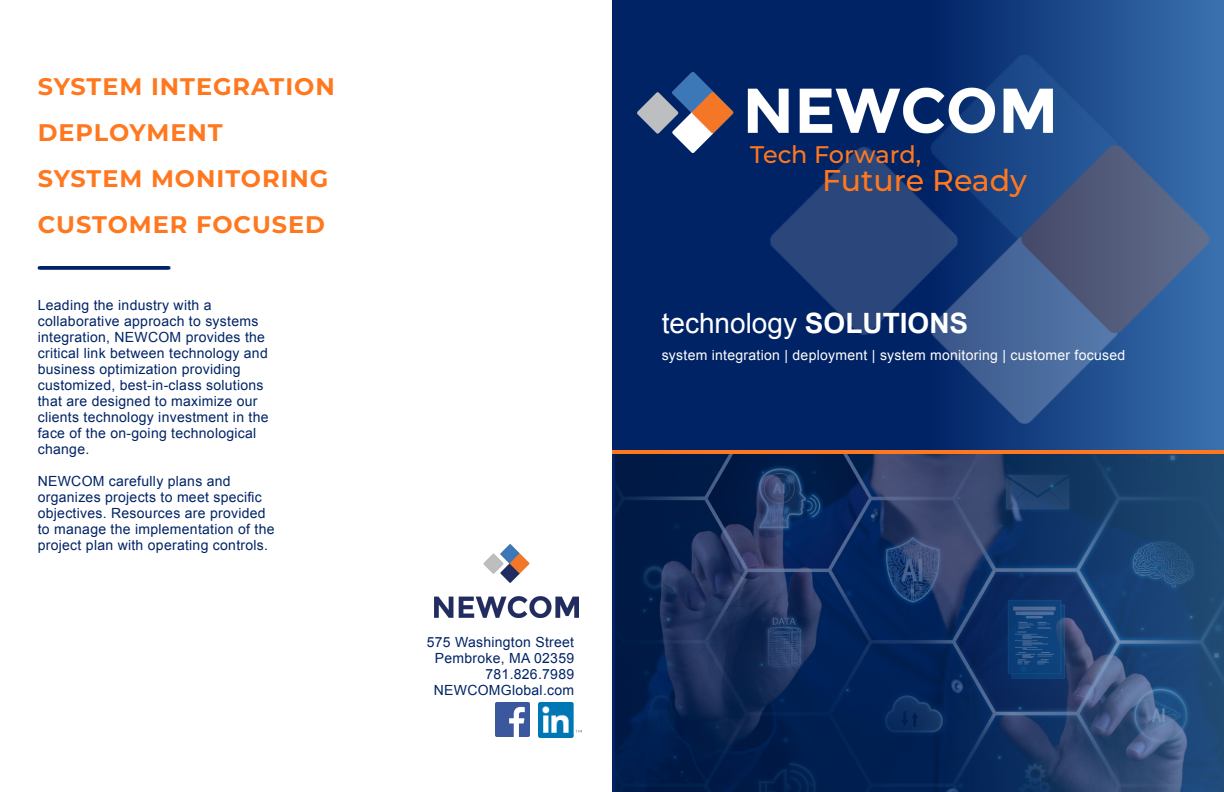
<style>
.page{position:relative;width:1224px;height:792px;background:#fff}
.page>*{position:absolute;margin:0;border:0;box-sizing:border-box;transform-origin:0 0}
.t1{font:500 30px "Montserrat";color:#ff781f}
.t2{font:28px "Arial";color:#fff}
.t3{font:700 24px "Montserrat";letter-spacing:.04em;color:#ff781f}
.t4{font:500 24px "Montserrat";letter-spacing:-.005em;color:#ff781f}
.t5{font:14px/16px "Arial";letter-spacing:.02em;color:#002366}
.t6{font:14px "Arial";letter-spacing:.02em;color:#fff}
.s1{font-weight:700}
</style>
<div class="page">
<div style="left:612px;top:0;width:612px;height:792px;background:#002366"></div>
<img style="left:770px;top:8px;width:454px;height:442px">
<img style="left:638px;top:72px;width:414px;height:81px">
<svg style="left:615px;top:454px;width:609px;height:338px"></svg>
<hr style="left:612px;top:450px;width:612px;height:3px;background:#ff781f">
<img style="left:435px;top:545px;width:144px;height:72px">
<img style="left:495px;top:703px;width:35px;height:34px">
<img style="left:539px;top:702px;width:43px;height:35px">
<hr style="left:39px;top:266px;width:130px;height:3px;background:#002366">
<p class="t3" style="left:38px;top:69px;width:299px">SYSTEM INTEGRATION</p>
<p class="t3" style="left:38px;top:115px;width:186px">DEPLOYMENT</p>
<p class="t3" style="left:38px;top:161px;width:292px">SYSTEM MONITORING</p>
<p class="t3" style="left:38px;top:207px;width:289px">CUSTOMER FOCUSED</p>
<p class="t5" style="left:38px;top:297px;width:175px">Leading the industry with a</p>
<p class="t5" style="left:38px;top:313px;width:222px">collaborative approach to systems</p>
<p class="t5" style="left:38px;top:329px;width:229px">integration, NEWCOM provides the</p>
<p class="t5" style="left:38px;top:345px;width:232px">critical link between technology and business optimization providing</p>
<p class="t5" style="left:38px;top:377px;width:227px">customized, best-in-class solutions</p>
<p class="t5" style="left:38px;top:393px;width:221px">that are designed to maximize our</p>
<p class="t5" style="left:38px;top:409px;width:232px">clients technology investment in the</p>
<p class="t5" style="left:38px;top:425px;width:220px">face of the on-going technological change.</p>
<p class="t5" style="left:38px;top:473px;width:194px">NEWCOM carefully plans and</p>
<p class="t5" style="left:38px;top:489px;width:225px">organizes projects to meet specific</p>
<p class="t5" style="left:38px;top:505px;width:229px">objectives. Resources are provided</p>
<p class="t5" style="left:38px;top:521px;width:238px">to manage the implementation of the project plan with operating controls.</p>
<p class="t4" style="left:750px;top:137px;width:172px">Tech Forward,</p>
<p class="t1" style="left:822px;top:159px;width:206px">Future Ready</p>
<p class="t2" style="left:662px;top:304px;width:308px">technology <span class="s1">SOLUTIONS</span></p>
<p class="t6" style="left:662px;top:346px;width:465px">system integration | deployment | system monitoring | customer focused</p>
<p class="t5" style="left:427px;top:634px;width:149px">575 Washington Street</p>
<p class="t5" style="left:435px;top:650px;width:141px">Pembroke, MA 02359</p>
<p class="t5" style="left:485px;top:666px;width:90px">781.826.7989</p>
<p class="t5" style="left:434px;top:682px;width:142px">NEWCOMGlobal.com</p>
</div>
